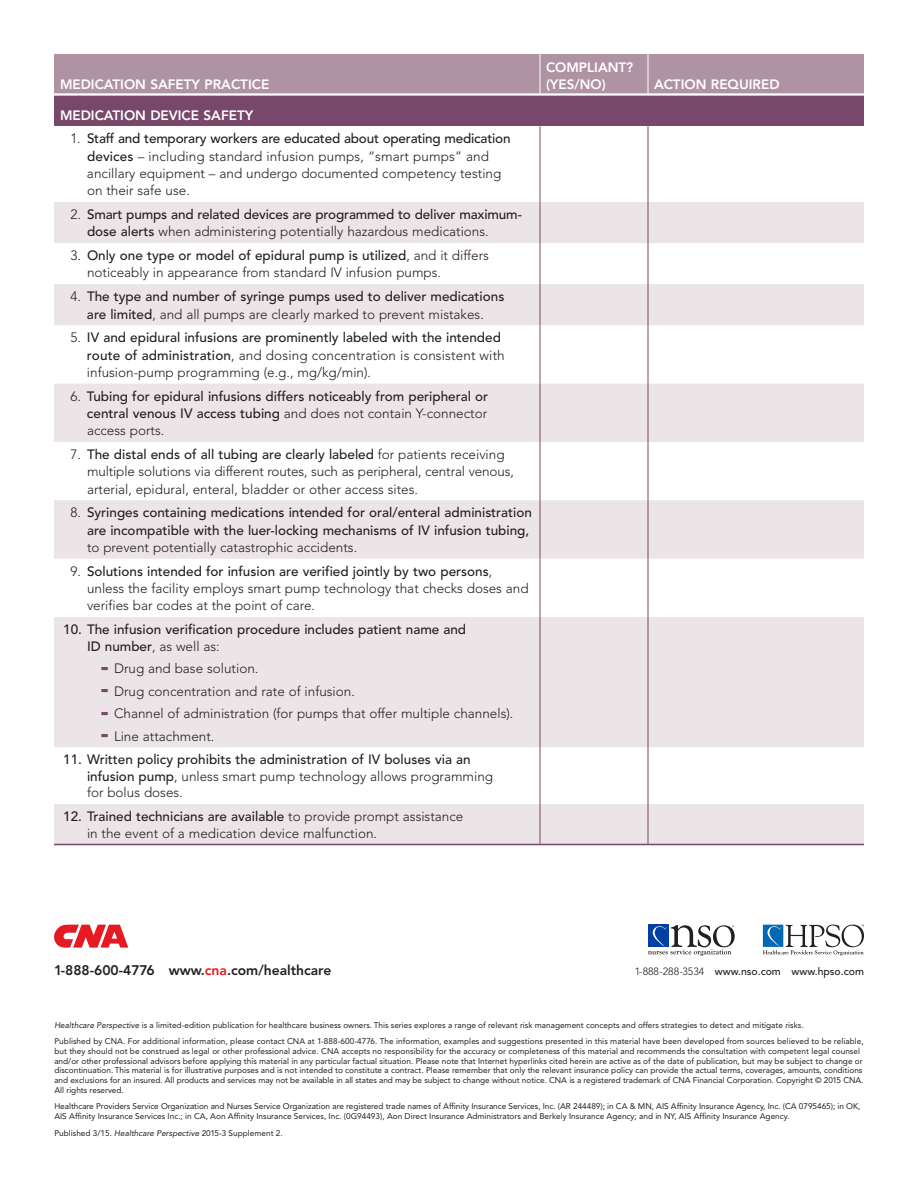
<style>
.page{position:relative;width:918px;height:1188px;background:#fff}
.page>*{position:absolute;margin:0;border:0;box-sizing:border-box;transform-origin:0 0}
.t1{font:300 56.7px "Avenir";color:#78486a;scale:.45 1}
.t2{font:800 13.8px "Avenir";color:#231f20}
.t3{font:300 13.5px/17.2px "Avenir";color:#231f20}
.t4{font:500 13.5px/17.2px "Avenir";color:#231f20}
.t5{font:800 13.5px/16.5px "Avenir";color:#fff}
.t6{font:500 10.5px "Avenir";color:#231f20}
.t7{font:8.25px/9.8px "Avenir";color:#231f20}
.s1{font-weight:500}
.s2{font-weight:300}
.s3{color:#e51a23}
.s4{font-style:italic}
</style>
<div class="page">
<svg style="left:54px;top:925px;width:74px;height:23px"></svg>
<svg style="left:763px;top:924px;width:101px;height:31px"></svg>
<svg style="left:648px;top:925px;width:87px;height:31px"></svg>
<div style="left:54px;top:54px;width:810px;height:39px;background:#b093a3"></div>
<div style="left:54px;top:94px;width:810px;height:32px;background:#78486a"></div>
<svg style="left:54px;top:202px;width:810px;height:642px;fill:#ebe5e8"></svg>
<hr style="left:540px;top:93px;width:108px;height:3px;background:#fff">
<hr style="left:648px;top:93px;width:216px;height:3px;background:#fff">
<hr style="left:54px;top:93px;width:486px;height:3px;background:#fff">
<hr style="left:540px;top:54px;width:1px;height:39px;background:#fff">
<hr style="left:648px;top:54px;width:1px;height:39px;background:#fff">
<hr style="left:540px;top:126px;width:1px;height:76px;background:#78486a">
<hr style="left:648px;top:126px;width:1px;height:76px;background:#78486a">
<hr style="left:540px;top:202px;width:1px;height:41px;background:#78486a">
<hr style="left:540px;top:243px;width:1px;height:41px;background:#78486a">
<hr style="left:540px;top:284px;width:1px;height:41px;background:#78486a">
<hr style="left:540px;top:325px;width:1px;height:59px;background:#78486a">
<hr style="left:540px;top:384px;width:1px;height:58px;background:#78486a">
<hr style="left:540px;top:442px;width:1px;height:58px;background:#78486a">
<hr style="left:540px;top:500px;width:1px;height:59px;background:#78486a">
<hr style="left:540px;top:559px;width:1px;height:58px;background:#78486a">
<hr style="left:540px;top:617px;width:1px;height:130px;background:#78486a">
<hr style="left:540px;top:747px;width:1px;height:57px;background:#78486a">
<hr style="left:648px;top:202px;width:1px;height:41px;background:#78486a">
<hr style="left:648px;top:243px;width:1px;height:41px;background:#78486a">
<hr style="left:648px;top:284px;width:1px;height:41px;background:#78486a">
<hr style="left:648px;top:325px;width:1px;height:59px;background:#78486a">
<hr style="left:648px;top:384px;width:1px;height:58px;background:#78486a">
<hr style="left:648px;top:442px;width:1px;height:58px;background:#78486a">
<hr style="left:648px;top:500px;width:1px;height:59px;background:#78486a">
<hr style="left:648px;top:559px;width:1px;height:58px;background:#78486a">
<hr style="left:648px;top:617px;width:1px;height:130px;background:#78486a">
<hr style="left:648px;top:747px;width:1px;height:57px;background:#78486a">
<hr style="left:54px;top:844px;width:486px;height:1px;background:#78486a">
<hr style="left:540px;top:804px;width:1px;height:40px;background:#78486a">
<hr style="left:540px;top:844px;width:108px;height:1px;background:#78486a">
<hr style="left:648px;top:804px;width:1px;height:40px;background:#78486a">
<hr style="left:648px;top:844px;width:216px;height:1px;background:#78486a">
<h3 class="t5" style="left:60px;top:76px;width:211px">MEDICATION SAFETY PRACTICE</h3>
<h3 class="t5" style="left:60px;top:107px;width:195px">MEDICATION DEVICE SAFETY</h3>
<h3 class="t3" style="left:87px;top:130px;width:425px;text-indent:-16px">1. <span class="s1">Staff and temporary workers are educated about operating medication devices</span> – including standard infusion pumps, “smart pumps” and ancillary equipment – and undergo documented competency testing on their safe use.</h3>
<h3 class="t4" style="left:87px;top:206px;width:436px;text-indent:-16px"><span class="s2">2.</span> Smart pumps and related devices are programmed to deliver maximum&shy;dose alerts <span class="s2">when administering potentially hazardous medications.</span></h3>
<h3 class="t3" style="left:87px;top:247px;width:403px;text-indent:-16px">3. <span class="s1">Only one type or model of epidural pump is utilized</span>, and it differs noticeably in appearance from standard IV infusion pumps.</h3>
<h3 class="t4" style="left:71px;top:288px;width:435px;text-align:center"><span class="s2">4.</span> The type and number of syringe pumps used to deliver medications are limited<span class="s2">, and all pumps are clearly marked to prevent mistakes.</span></h3>
<h3 class="t3" style="left:87px;top:329px;width:419px;text-indent:-16px">5. <span class="s1">IV and epidural infusions are prominently labeled with the intended route of administration</span>, and dosing concentration is consistent with infusion-pump programming (e.g., mg/kg/min).</h3>
<h3 class="t4" style="left:87px;top:388px;width:403px;text-align:justify;text-indent:-16px"><span class="s2">6.</span> Tubing for epidural infusions differs noticeably from peripheral or central venous IV access tubing <span class="s2">and does not contain Y-connector access ports.</span></h3>
<h3 class="t3" style="left:87px;top:446px;width:428px;text-indent:-16px">7. <span class="s1">The distal ends of all tubing are clearly labeled</span> for patients receiving multiple solutions via different routes, such as peripheral, central venous, arterial, epidural, enteral, bladder or other access sites.</h3>
<h3 class="t4" style="left:71px;top:504px;width:463px;text-align:right"><span class="s2">8.</span> Syringes containing medications intended for oral/enteral administration are incompatible with the luer-locking mechanisms of IV infusion tubing,</h3>
<h3 class="t3" style="left:87px;top:539px;width:272px">to prevent potentially catastrophic accidents.</h3>
<h3 class="t3" style="left:87px;top:563px;width:443px;text-indent:-16px">9. <span class="s1">Solutions intended for infusion are verified jointly by two persons</span>, unless the facility employs smart pump technology that checks doses and verifies bar codes at the point of care.</h3>
<h3 class="t4" style="left:87px;top:622px;width:381px;line-height:16.5px;text-indent:-24px">10. The infusion verification procedure includes patient name and<br>ID number<span class="s2">, as well as:</span></h3>
<h1 class="t1" style="left:100px;top:629px;width:20px">-</h1>
<h3 class="t3" style="left:114px;top:660px;width:146px">Drug and base solution.</h3>
<h1 class="t1" style="left:100px;top:651px;width:20px">-</h1>
<h3 class="t3" style="left:114px;top:682px;width:242px">Drug concentration and rate of infusion.</h3>
<h1 class="t1" style="left:100px;top:674px;width:20px">-</h1>
<h3 class="t3" style="left:114px;top:705px;width:401px">Channel of administration (for pumps that offer multiple channels).</h3>
<h1 class="t1" style="left:100px;top:696px;width:20px">-</h1>
<h3 class="t3" style="left:114px;top:727px;width:102px">Line attachment.</h3>
<h3 class="t4" style="left:87px;top:752px;width:408px;line-height:16.5px;text-indent:-24px">11. Written policy prohibits the administration of IV boluses via an infusion pump<span class="s2">, unless smart pump technology allows programming for bolus doses.</span></h3>
<h3 class="t3" style="left:87px;top:808px;width:378px;line-height:16.5px;text-indent:-24px"><span class="s1">12. Trained technicians are available</span> to provide prompt assistance in the event of a medication device malfunction.</h3>
<h3 class="t5" style="left:546px;top:59px;width:89px">COMPLIANT? (YES/NO)</h3>
<h3 class="t5" style="left:654px;top:76px;width:127px">ACTION REQUIRED</h3>
<h2 class="t2" style="left:54px;top:962px;width:279px">1-888-600-4776 www.<span class="s3">cna</span>.com/healthcare</h2>
<p class="t6" style="left:635px;top:965px;width:231px"><span class="s2">1-888-288-3534</span> www.nso.com www.hpso.com</p>
<p class="t7" style="left:54px;top:1017px;width:811px;line-height:16.5px"><span class="s4">Healthcare Perspective</span> is a limited-edition publication for healthcare business owners. This series explores a range of relevant risk management concepts and offers strategies to detect and mitigate risks.<br>Published by CNA. For additional information, please contact CNA at 1-888-600-4776. The information, examples and suggestions presented in this material have been developed from sources believed to be reliable,</p>
<p class="t7" style="left:54px;top:1046px;width:811px">but they should not be construed as legal or other professional advice. CNA accepts no responsibility for the accuracy or completeness of this material and recommends the consultation with competent legal counsel and/or other professional advisors before applying this material in any particular factual situation. Please note that Internet hyperlinks cited herein are active as of the date of publication, but may be subject to change or discontinuation. This material is for illustrative purposes and is not intended to constitute a contract. Please remember that only the relevant insurance policy can provide the actual terms, coverages, amounts, conditions and exclusions for an insured. All products and services may not be available in all states and may be subject to change without notice. CNA is a registered trademark of CNA Financial Corporation. Copyright © 2015 CNA.<br>All rights reserved.</p>
<p class="t7" style="left:54px;top:1102px;width:808px">Healthcare Providers Service Organization and Nurses Service Organization are registered trade names of Affinity Insurance Services, Inc. (AR 244489); in CA &amp; MN, AIS Affinity Insurance Agency, Inc. (CA 0795465); in OK,<br>AIS Affinity Insurance Services Inc.; in CA, Aon Affinity Insurance Services, Inc. (0G94493), Aon Direct Insurance Administrators and Berkely Insurance Agency; and in NY, AIS Affinity Insurance Agency.</p>
<p class="t7" style="left:54px;top:1128px;width:230px">Published 3/15. <span class="s4">Healthcare Perspective</span> 2015-3 Supplement 2.</p>
</div>
